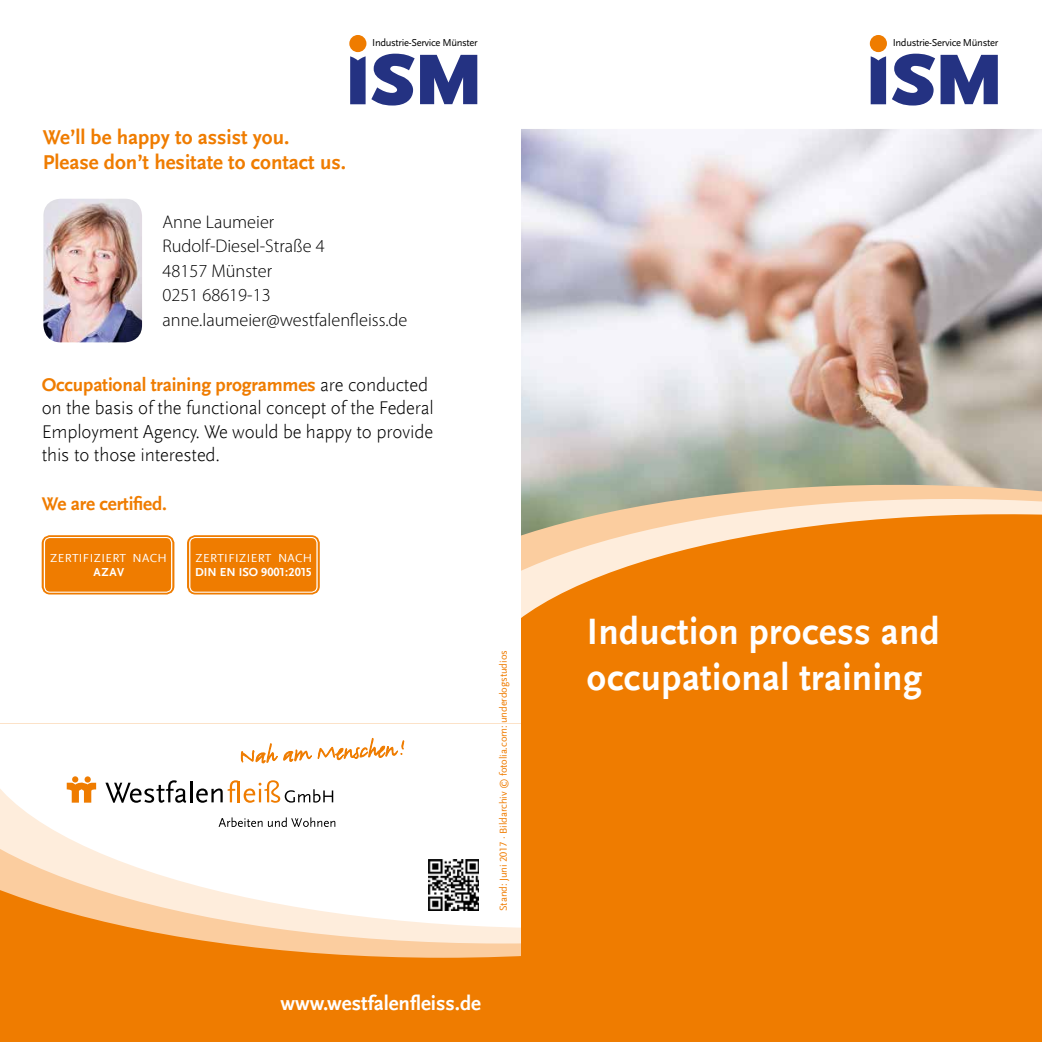
<style>
.page{position:relative;width:1042px;height:1042px;background:#fff}
.page>*{position:absolute;margin:0;border:0;box-sizing:border-box;transform-origin:0 0}
.t1{font:700 38.5px/46.2px "Scala Sans Offc";letter-spacing:.01em;color:#fff}
.t2{font:700 21px/24.5px "Scala Sans Offc";color:#ef7c00}
.t3{font:700 21px "Scala Sans Offc";color:#fff}
.t4{font:300 19.25px/23.6px "Scala Sans Offc";letter-spacing:-.01em;color:#000}
.t5{font:700 19.25px "Scala Sans Offc";letter-spacing:-.01em;color:#ef7c00}
.t6{font:300 18.38px/24.5px "Myriad Pro";color:#000}
.t7{font:12.25px "Scala Sans Offc";letter-spacing:.03em;color:#fff}
.t8{font:700 12.25px "Scala Sans Offc";color:#fff}
.t9{font:10.5px "Scala Sans Offc";letter-spacing:-.01em;color:#ef7c00}
.t10{font:10.5px "Scala Sans OT";letter-spacing:-.03em;color:#000}
.s1{font-weight:700;color:#ef7c00}
</style>
<div class="page">
<img style="left:521px;top:129px;width:521px;height:352px">
<svg style="left:521px;top:481px;width:521px;height:14px;background:#bfb69b"></svg>
<svg style="left:521px;top:495px;width:521px;height:15px;background:#e2ccad"></svg>
<svg style="left:521px;top:510px;width:521px;height:120px;background:#f09532"></svg>
<div style="left:521px;top:630px;width:521px;height:412px;background:#ef7c00"></div>
<div style="left:0;top:785px;width:521px;height:257px;background:#ef7c00"></div>
<svg style="left:220px;top:943px;width:301px;height:15px;fill:#fbcd9f"></svg>
<svg style="left:133px;top:928px;width:388px;height:15px;background:#fbd3aa"></svg>
<svg style="left:0;top:740px;width:521px;height:188px;fill:#fff"></svg>
<svg style="left:67px;top:776px;width:29px;height:26px"></svg>
<svg style="left:105px;top:780px;width:81px;height:23px"></svg>
<hr style="left:190px;top:780px;width:2px;height:22px;background:#000">
<svg style="left:196px;top:780px;width:137px;height:23px"></svg>
<svg style="left:219px;top:817px;width:116px;height:10px"></svg>
<svg style="left:241px;top:737px;width:163px;height:26px"></svg>
<svg style="left:425px;top:856px;width:57px;height:58px"></svg>
<img style="left:428px;top:860px;width:50px;height:50px">
<img style="left:43px;top:199px;width:99px;height:143px">
<svg style="left:892px;top:54px;width:106px;height:52px"></svg>
<div style="left:870px;top:35px;width:17px;height:17px;background:#ef7c00;border-radius:50%"></div>
<svg style="left:870px;top:56px;width:16px;height:48px"></svg>
<div style="left:349px;top:35px;width:17px;height:17px;background:#ef7c00;border-radius:50%"></div>
<svg style="left:350px;top:54px;width:127px;height:52px"></svg>
<div style="left:187px;top:535px;width:133px;height:59px;border:7px solid #ef7c00;border-radius:5px"></div>
<div style="left:189px;top:537px;width:129px;height:56px;border:3px solid #fff;border-radius:5px"></div>
<div style="left:190px;top:538px;width:126px;height:53px;background:#ef7c00;border-radius:5px"></div>
<div style="left:42px;top:535px;width:132px;height:59px;border:7px solid #ef7c00;border-radius:5px"></div>
<div style="left:44px;top:537px;width:128px;height:56px;border:3px solid #fff;border-radius:5px"></div>
<div style="left:45px;top:538px;width:126px;height:53px;background:#ef7c00;border-radius:5px"></div>
<p class="t10" style="left:372px;top:37px;width:107px">Industrie-Service Münster</p>
<p class="t10" style="left:892px;top:37px;width:107px">Industrie-Service Münster</p>
<p class="t2" style="left:43px;top:126px;width:305px">We’ll be happy to assist you.<br>Please don’t hesitate to contact us.</p>
<p class="t6" style="left:162px;top:210px;width:246px">Anne Laumeier<br>Rudolf-Diesel-Straße 4<br>48157 Münster<br>0251 68619-13 anne.laumeier@westfalenfleiss.de</p>
<p class="t4" style="left:42px;top:373px;width:394px"><span class="s1">Occupational training programmes</span> are conducted on the basis of the functional concept of the Federal Employment Agency. We would be happy to provide this to those interested.</p>
<p class="t5" style="left:42px;top:493px;width:127px">We are certified.</p>
<p class="t7" style="left:50px;top:552px;width:118px">ZERTIFIZIERT NACH</p>
<p class="t8" style="left:93px;top:565px;width:32px">AZAV</p>
<p class="t7" style="left:196px;top:552px;width:118px">ZERTIFIZIERT NACH</p>
<p class="t8" style="left:195px;top:565px;width:118px">DIN EN ISO 9001:2015</p>
<p class="t9" style="left:498px;top:911px;width:262px;rotate:-90deg">Stand: Juni 2017 · Bildarchiv © fotolia.com: underdogstudios</p>
<p class="t3" style="left:280px;top:991px;width:202px">www.westfalenfleiss.de</p>
<h1 class="t1" style="left:587px;top:608px;width:354px">Induction process and occupational training</h1>
</div>
